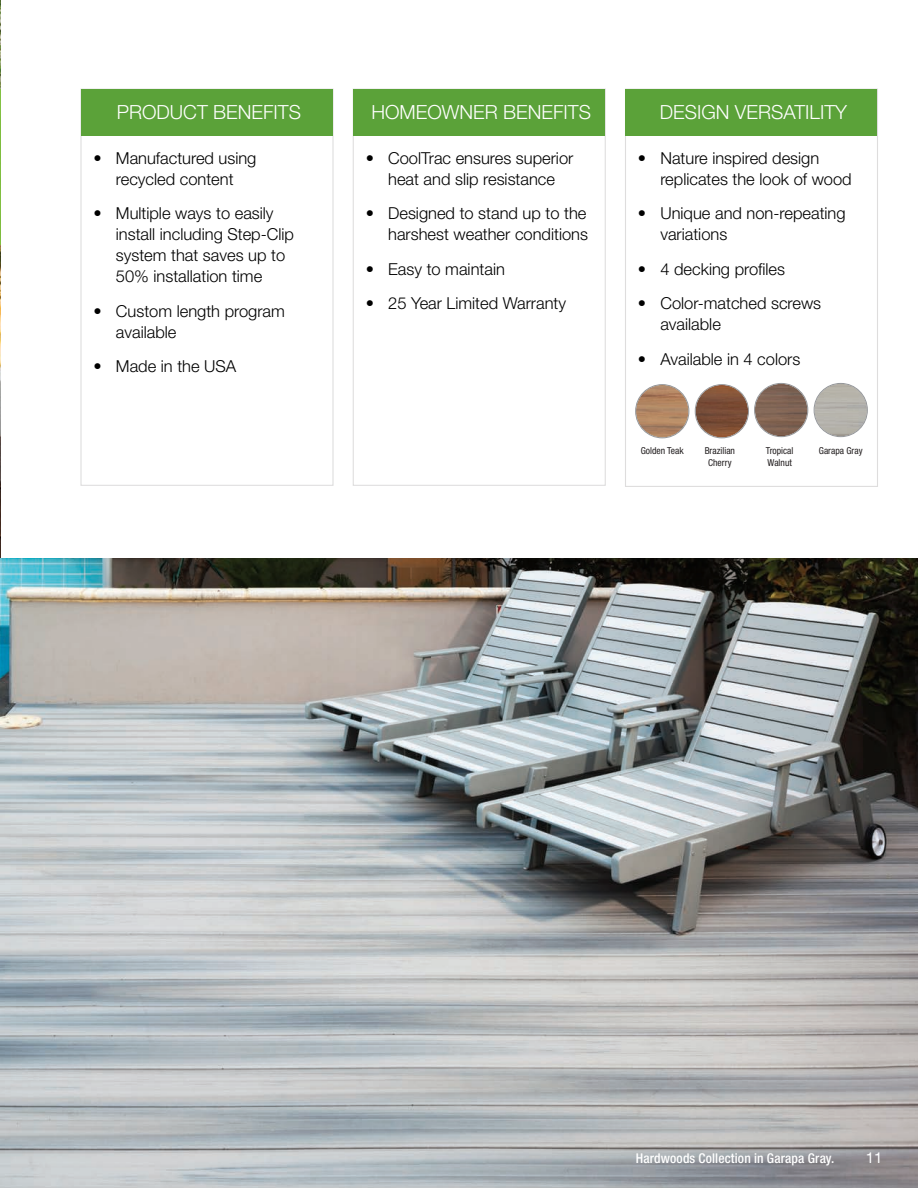
<style>
.page{position:relative;width:918px;height:1188px;background:#fff}
.page>*{position:absolute;margin:0;border:0;box-sizing:border-box;transform-origin:0 0}
.t1{font:300 19.5px "Helvetica Neue LT Std";color:#fff}
.t2{font:300 16.5px/21px "Helvetica Neue LT Std";color:#000}
.t3{font:15px "Helvetica Neue LT Std";color:#fff}
.t4{font:500 condensed 13.5px "Helvetica Neue LT Std";letter-spacing:.01em;color:#fff}
.t5{font:condensed 9.6px/11.6px "Helvetica Neue LT Std";color:#231f20;text-align:center}
</style>
<div class="page">
<img style="left:0;top:0;width:1px;height:1188px">
<hr style="left:0;top:90px;width:1px;height:154px;background:#7fbe3f">
<img style="left:1px;top:558px;width:917px;height:630px">
<div style="left:81px;top:89px;width:252px;height:47px;background:#5ba239"></div>
<div style="left:353px;top:89px;width:252px;height:47px;background:#5ba239"></div>
<div style="left:626px;top:89px;width:252px;height:47px;background:#5ba239"></div>
<img style="left:636px;top:385px;width:53px;height:52px;border-radius:26px">
<div style="left:635px;top:384px;width:54px;height:54px;border:1px solid #939598;border-radius:50%"></div>
<img style="left:696px;top:385px;width:52px;height:52px;border-radius:26px">
<div style="left:695px;top:384px;width:54px;height:54px;border:1px solid #939598;border-radius:50%"></div>
<img style="left:755px;top:384px;width:52px;height:52px;border-radius:26px">
<div style="left:754px;top:383px;width:54px;height:54px;border:1px solid #939598;border-radius:50%"></div>
<div style="left:814px;top:384px;width:53px;height:52px;background:#b5b3ab;border-radius:26px"></div>
<div style="left:814px;top:383px;width:54px;height:54px;border:1px solid #939598;border-radius:50%"></div>
<p class="t1" style="left:117px;top:101px;width:186px">PRODUCT BENEFITS</p>
<p class="t1" style="left:371px;top:101px;width:221px">HOMEOWNER BENEFITS</p>
<p class="t1" style="left:660px;top:101px;width:189px">DESIGN VERSATILITY</p>
<p class="t2" style="left:93px;top:147px;width:165px;text-align:center">• Manufactured using recycled content</p>
<p class="t2" style="left:116px;top:203px;width:180px;text-indent:-23px">• Multiple ways to easily install including Step-Clip system that saves up to<br>50% installation time</p>
<p class="t2" style="left:116px;top:300px;width:171px;text-indent:-23px">• Custom length program available</p>
<p class="t2" style="left:93px;top:356px;width:144px">• Made in the USA</p>
<p class="t2" style="left:366px;top:147px;width:209px;text-align:center">• CoolTrac ensures superior heat and slip resistance</p>
<p class="t2" style="left:366px;top:203px;width:224px;text-align:right">• Designed to stand up to the harshest weather conditions</p>
<p class="t2" style="left:366px;top:258px;width:141px">• Easy to maintain</p>
<p class="t2" style="left:366px;top:293px;width:202px">• 25 Year Limited Warranty</p>
<p class="t2" style="left:660px;top:147px;width:193px;text-indent:-23px">• Nature inspired design replicates the look of wood</p>
<p class="t2" style="left:660px;top:203px;width:187px;text-indent:-23px">• Unique and non-repeating variations</p>
<p class="t2" style="left:638px;top:258px;width:149px">• 4 decking profiles</p>
<p class="t2" style="left:660px;top:293px;width:162px;text-indent:-23px">• Color-matched screws available</p>
<p class="t2" style="left:638px;top:348px;width:164px">• Available in 4 colors</p>
<p class="t5" style="left:641px;top:445px;width:44px">Golden Teak</p>
<p class="t5" style="left:705px;top:445px;width:32px">Brazilian<br>Cherry</p>
<p class="t5" style="left:766px;top:445px;width:29px;text-align:left">Tropical<br>Walnut</p>
<p class="t5" style="left:819px;top:445px;width:45px">Garapa Gray</p>
<p class="t4" style="left:636px;top:1150px;width:200px">Hardwoods Collection in Garapa Gray.</p>
<p class="t3" style="left:866px;top:1149px;width:18px">11</p>
</div>
